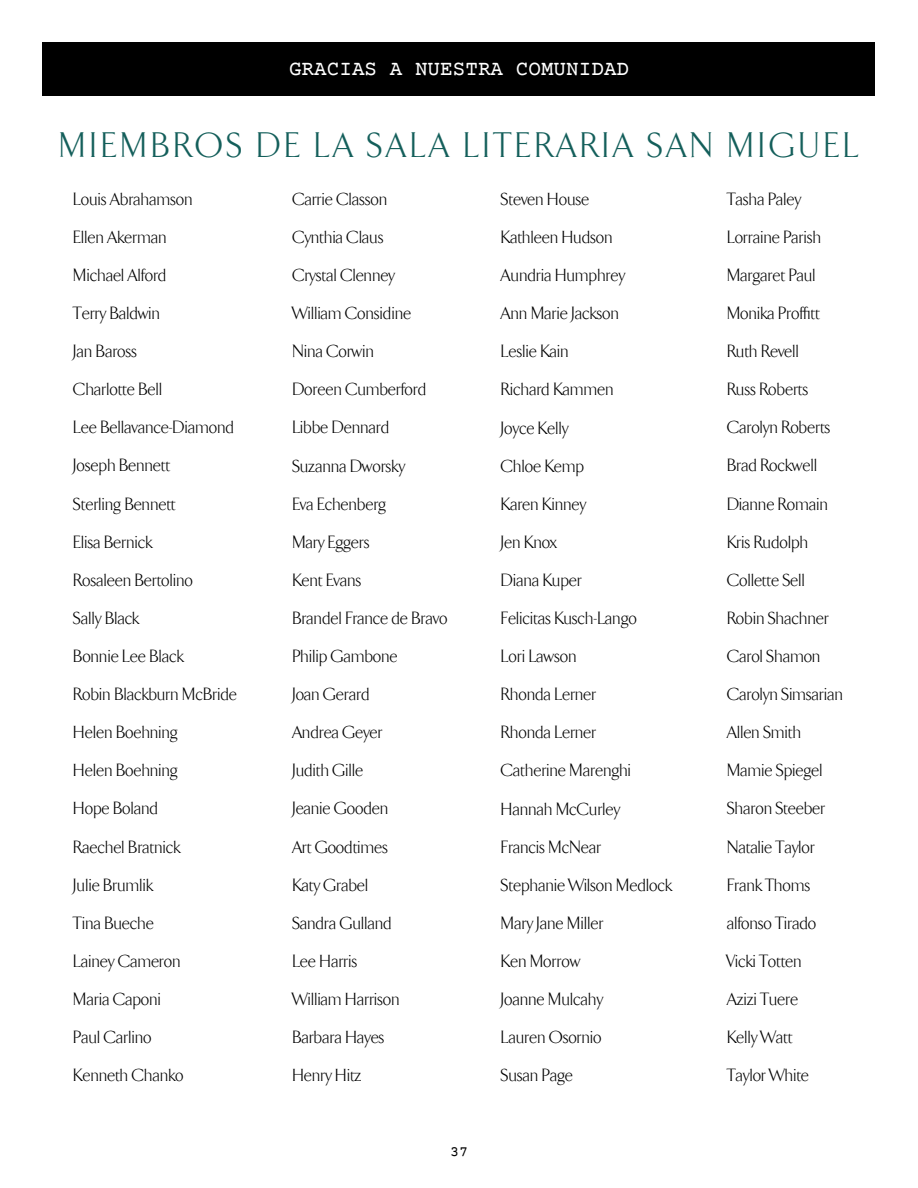
<style>
.page{position:relative;width:918px;height:1188px;background:#fff}
.page>*{position:absolute;margin:0;border:0;box-sizing:border-box;transform-origin:0 0}
.t1{font:300 36px "TF Arrow";letter-spacing:.1em;color:#145f5b}
.t2{font:21px "Courier Prime";color:#fff}
.t3{font:300 18px/38.1px "TF Arrow";color:#000}
.t4{font:15px "Courier Prime";color:#000}
</style>
<div class="page">
<div style="left:43px;top:43px;width:832px;height:53px;background:#000"></div>
<p class="t2" style="left:289px;top:57px;width:342px">GRACIAS A NUESTRA COMUNIDAD</p>
<h1 class="t1" style="left:59px;top:127px;width:499px">MIEMBROS DE LA SALA LITERAR</h1>
<h1 class="t1" style="left:602px;top:127px;width:258px">IA SAN MIGUEL</h1>
<p class="t3" style="left:73px;top:180px;width:165px">Louis Abrahamson<br>Ellen Akerman<br>Michael Alford<br>Terry Baldwin<br>Jan Baross<br>Charlotte Bell<br>Lee Bellavance-Diamond<br>Joseph Bennett<br>Sterling Bennett<br>Elisa Bernick<br>Rosaleen Bertolino<br>Sally Black<br>Bonnie Lee Black<br>Robin Blackburn McBride<br>Helen Boehning<br>Helen Boehning<br>Hope Boland<br>Raechel Bratnick<br>Julie Brumlik<br>Tina Bueche<br>Lainey Cameron<br>Maria Caponi<br>Paul Carlino<br>Kenneth Chanko</p>
<p class="t3" style="left:292px;top:180px;width:157px">Carrie Classon<br>Cynthia Claus<br>Crystal Clenney<br>William Considine<br>Nina Corwin<br>Doreen Cumberford<br>Libbe Dennard<br>Suzanna Dworsky<br>Eva Echenberg<br>Mary Eggers<br>Kent Evans<br>Brandel France de Bravo<br>Philip Gambone<br>Joan Gerard<br>Andrea Geyer<br>Judith Gille<br>Jeanie Gooden<br>Art Goodtimes<br>Katy Grabel<br>Sandra Gulland<br>Lee Harris<br>William Harrison<br>Barbara Hayes<br>Henry Hitz</p>
<p class="t3" style="left:501px;top:180px;width:173px">Steven House<br>Kathleen Hudson<br>Aundria Humphrey<br>Ann Marie Jackson<br>Leslie Kain<br>Richard Kammen<br>Joyce Kelly<br>Chloe Kemp<br>Karen Kinney<br>Jen Knox<br>Diana Kuper<br>Felicitas Kusch-Lango<br>Lori Lawson<br>Rhonda Lerner<br>Rhonda Lerner<br>Catherine Marenghi<br>Hannah McCurley<br>Francis McNear<br>Stephanie Wilson Medlock<br>Mary Jane Miller<br>Ken Morrow<br>Joanne Mulcahy<br>Lauren Osornio<br>Susan Page</p>
<p class="t4" style="left:450px;top:1143px;width:19px">37</p>
<p class="t3" style="left:727px;top:180px;width:118px">Tasha Paley<br>Lorraine Parish<br>Margaret Paul<br>Monika Proffitt<br>Ruth Revell<br>Russ Roberts<br>Carolyn Roberts<br>Brad Rockwell<br>Dianne Romain<br>Kris Rudolph<br>Collette Sell<br>Robin Shachner<br>Carol Shamon<br>Carolyn Simsarian<br>Allen Smith<br>Mamie Spiegel<br>Sharon Steeber<br>Natalie Taylor<br>Frank Thoms alfonso Tirado<br>Vicki Totten<br>Azizi Tuere<br>Kelly Watt<br>Taylor White</p>
</div>
